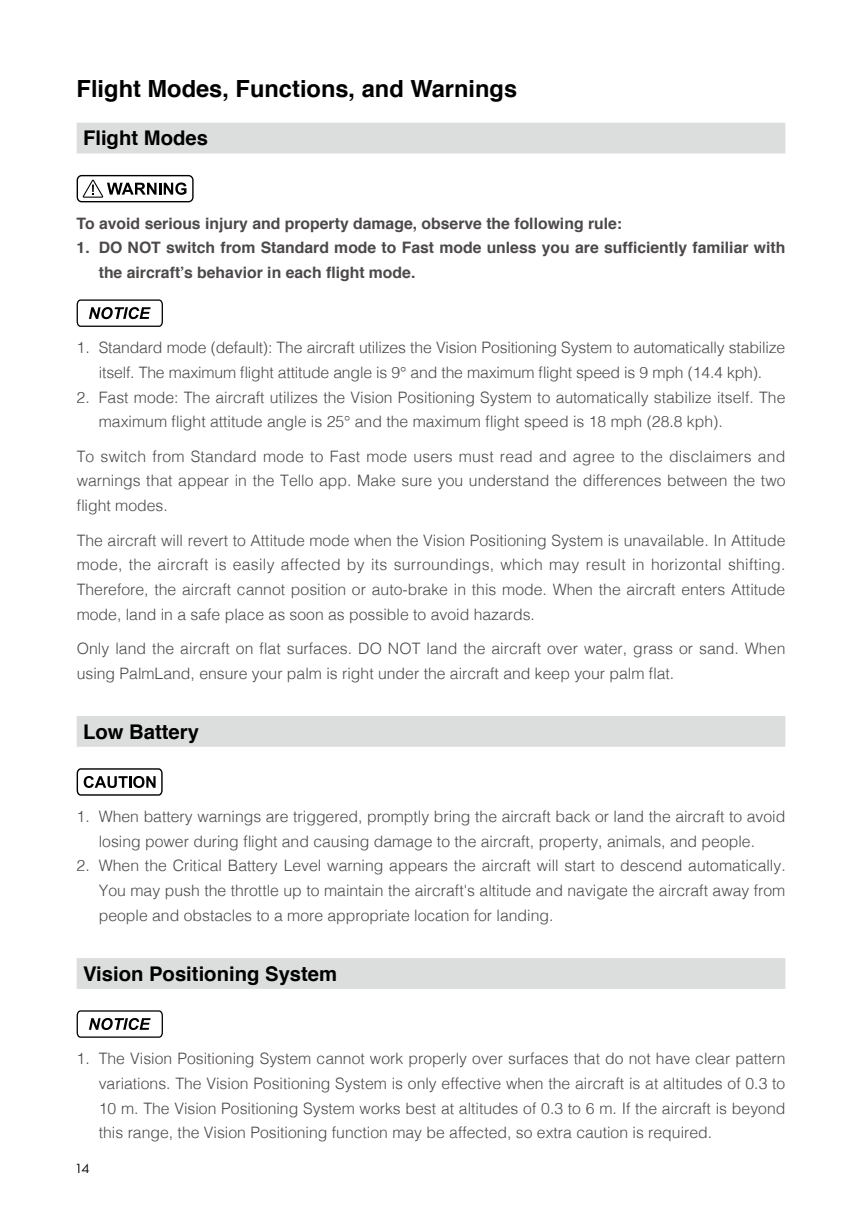
<style>
.page{position:relative;width:862px;height:1231px;background:#fff}
.page>*{position:absolute;margin:0;border:0;box-sizing:border-box;transform-origin:0 0}
.t1{font:700 23.62px "Helvetica";color:#000}
.t2{font:700 20.25px "Helvetica";color:#000}
.t3{font:300 15.75px/24.8px "Helvetica";color:#4c4948;text-align:justify}
.t4{font:700 15.75px/24.8px "Helvetica";color:#4c4948}
.t5{font:13.5px "Dji";color:#000}
</style>
<div class="page">
<div style="left:77px;top:123px;width:707px;height:30px;background:#dcdddd"></div>
<div style="left:77px;top:716px;width:707px;height:31px;background:#dcdddd"></div>
<div style="left:77px;top:958px;width:707px;height:31px;background:#dcdddd"></div>
<div style="left:77px;top:175px;width:116px;height:27px;border:1px solid #000;border-radius:4px"></div>
<svg style="left:83px;top:180px;width:103px;height:18px"></svg>
<svg style="left:77px;top:299px;width:86px;height:28px"></svg>
<svg style="left:77px;top:768px;width:85px;height:28px"></svg>
<svg style="left:77px;top:1010px;width:86px;height:28px"></svg>
<h1 class="t1" style="left:77px;top:69px;width:442px">Flight Modes, Functions, and Warnings</h1>
<p class="t2" style="left:83px;top:122px;width:126px">Flight Modes</p>
<p class="t4" style="left:77px;top:211px;width:546px">To avoid serious injury and property damage, observe the following rule:</p>
<p class="t4" style="left:99px;top:236px;width:687px;text-indent:-22px">1. DO NOT switch from Standard mode to Fast mode unless you are sufficiently familiar with the aircraft’s behavior in each flight mode.</p>
<p class="t3" style="left:77px;top:334px;width:709px;text-align:center">1. Standard mode (default): The aircraft utilizes the Vision Positioning System to automatically stabilize itself. The maximum flight attitude angle is 9° and the maximum flight speed is 9 mph (14.4 kph).</p>
<p class="t3" style="left:99px;top:384px;width:687px;text-indent:-22px">2. Fast mode: The aircraft utilizes the Vision Positioning System to automatically stabilize itself. The maximum flight attitude angle is 25° and the maximum flight speed is 18 mph (28.8 kph).</p>
<p class="t3" style="left:77px;top:443px;width:710px">To switch from Standard mode to Fast mode users must read and agree to the disclaimers and warnings that appear in the Tello app. Make sure you understand the differences between the two flight modes.</p>
<p class="t3" style="left:77px;top:526px;width:709px">The aircraft will revert to Attitude mode when the Vision Positioning System is unavailable. In Attitude mode, the aircraft is easily affected by its surroundings, which may result in horizontal shifting.<br>Therefore, the aircraft cannot position or auto-brake in this mode. When the aircraft enters Attitude mode, land in a safe place as soon as possible to avoid hazards.</p>
<p class="t3" style="left:77px;top:635px;width:709px">Only land the aircraft on flat surfaces. DO NOT land the aircraft over water, grass or sand. When using PalmLand, ensure your palm is right under the aircraft and keep your palm flat.</p>
<p class="t2" style="left:83px;top:715px;width:117px">Low Battery</p>
<p class="t3" style="left:77px;top:803px;width:709px;text-align:center">1. When battery warnings are triggered, promptly bring the aircraft back or land the aircraft to avoid losing power during flight and causing damage to the aircraft, property, animals, and people.</p>
<p class="t3" style="left:99px;top:852px;width:688px;text-indent:-22px">2. When the Critical Battery Level warning appears the aircraft will start to descend automatically.<br>You may push the throttle up to maintain the aircraft's altitude and navigate the aircraft away from people and obstacles to a more appropriate location for landing.</p>
<p class="t2" style="left:83px;top:957px;width:255px">Vision Positioning System</p>
<p class="t3" style="left:99px;top:1045px;width:687px;text-indent:-22px">1. The Vision Positioning System cannot work properly over surfaces that do not have clear pattern variations. The Vision Positioning System is only effective when the aircraft is at altitudes of 0.3 to 10 m. The Vision Positioning System works best at altitudes of 0.3 to 6 m. If the aircraft is beyond this range, the Vision Positioning function may be affected, so extra caution is required.</p>
<p class="t5" style="left:77px;top:1162px;width:14px">14</p>
</div>
